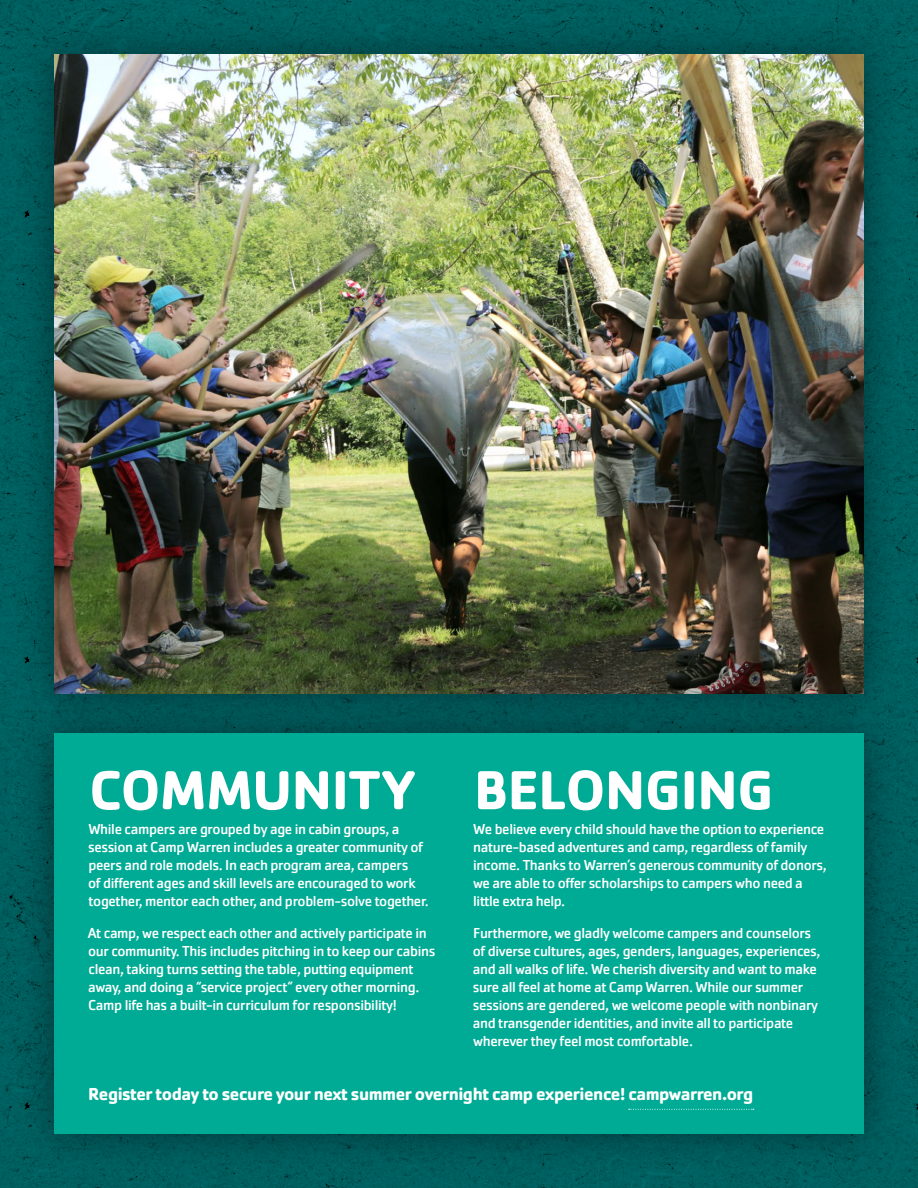
<style>
.page{position:relative;width:918px;height:1188px;background:#fff}
.page>*{position:absolute;margin:0;border:0;box-sizing:border-box;transform-origin:0 0}
.t1{font:700 57px "Cachet Pro";letter-spacing:-.01em;color:#fff}
.t2{font:700 18px "Cachet Pro";letter-spacing:-.025em;color:#fff}
.t3{font:15px/18px "Cachet Pro";letter-spacing:-.025em;color:#fff}
</style>
<div class="page">
<img style="left:0;top:0;width:918px;height:1188px">
<div style="left:16px;top:696px;width:886px;height:476px;background:#071218;opacity:.56"></div>
<div style="left:54px;top:734px;width:810px;height:400px;background:#00ab95"></div>
<svg style="left:629px;top:1109px;width:125px;height:1px"></svg>
<div style="left:16px;top:16px;width:886px;height:715px;background:#071218;opacity:.56"></div>
<img style="left:54px;top:54px;width:810px;height:639px">
<h1 class="t1" style="left:89px;top:755px;width:327px">COMMUNITY</h1>
<p class="t3" style="left:88px;top:820px;width:342px">While campers are grouped by age in cabin groups, a session at Camp Warren includes a greater community of peers and role models. In each program area, campers<br>of different ages and skill levels are encouraged to work together, mentor each other, and problem-solve together.</p>
<p class="t3" style="left:88px;top:924px;width:349px">At camp, we respect each other and actively participate in our community. This includes pitching in to keep our cabins clean, taking turns setting the table, putting equipment away, and doing a “service project” every other morning.<br>Camp life has a built-in curriculum for responsibility!</p>
<h1 class="t1" style="left:474px;top:755px;width:301px">BELONGING</h1>
<p class="t3" style="left:473px;top:820px;width:355px">We believe every child should have the option to experience nature-based adventures and camp, regardless of family income. Thanks to Warren’s generous community of donors, we are able to offer scholarships to campers who need a little extra help.</p>
<p class="t3" style="left:473px;top:924px;width:349px">Furthermore, we gladly welcome campers and counselors of diverse cultures, ages, genders, languages, experiences, and all walks of life. We cherish diversity and want to make sure all feel at home at Camp Warren. While our summer sessions are gendered, we welcome people with nonbinary and transgender identities, and invite all to participate wherever they feel most comfortable.</p>
<p class="t2" style="left:88px;top:1083px;width:666px">Register today to secure your next summer overnight camp experience! campwarren.org</p>
</div>
